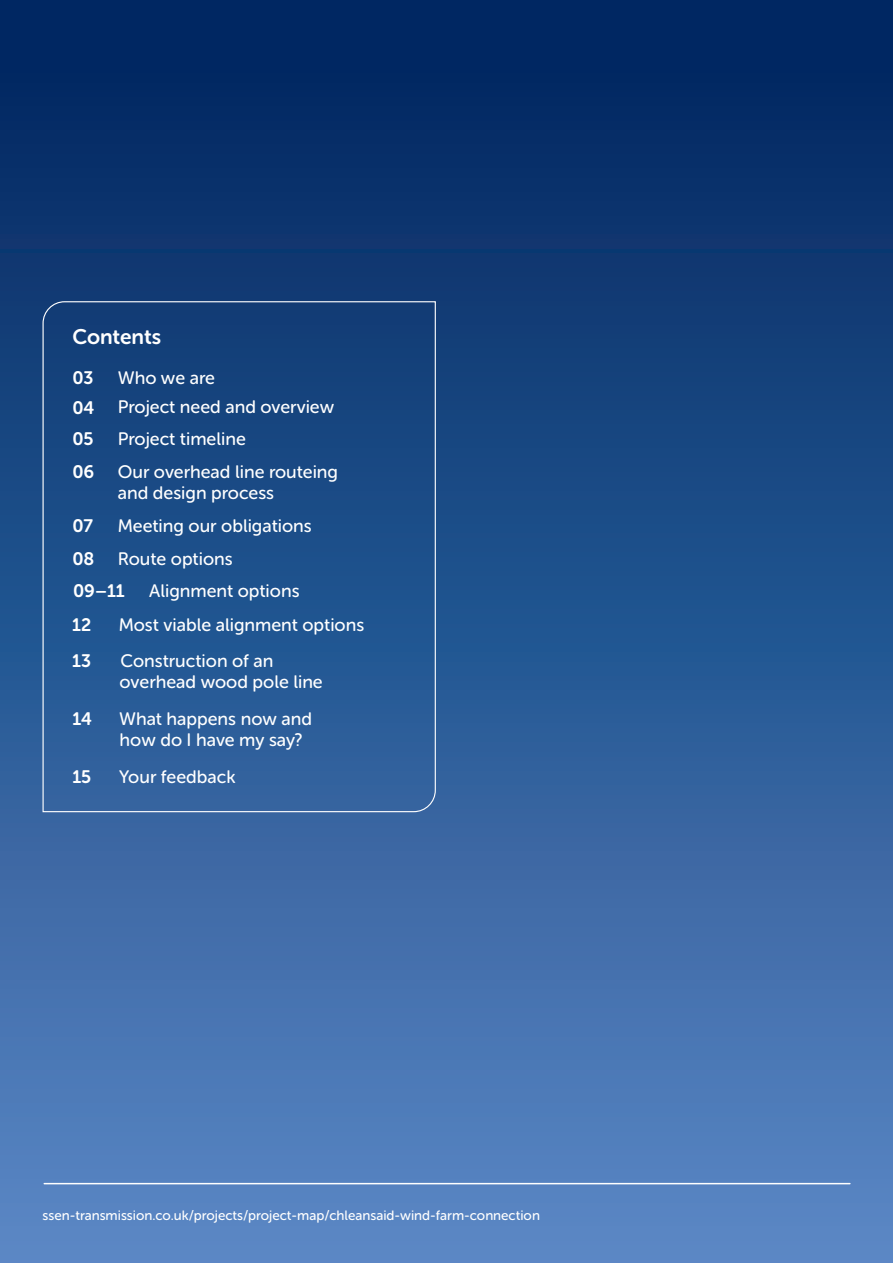
<style>
.page{position:relative;width:893px;height:1263px;background:#fff}
.page>*{position:absolute;margin:0;border:0;box-sizing:border-box;transform-origin:0 0}
.t1{font:21px "Museo Sans Rounded 700";letter-spacing:-.005em;color:#fff}
.Body__Mono{font:18px/21px "Museo Sans Rounded 500";color:#fff}
.Body__Mono-2{font:18px "Museo Sans Rounded 700";color:#fff}
.t2{font:13.5px "Museo Sans Rounded 500";color:#fff}
</style>
<div class="page">
<div style="left:0;top:0;width:893px;height:1263px;background:linear-gradient(to bottom,#00235c,#5a89c6)"></div>
<hr style="left:44px;top:1183px;width:806px;height:1px;background:#fff">
<svg style="left:42px;top:301px;width:394px;height:512px;background:#21518b"></svg>
<p class="t1" style="left:72px;top:325px;width:90px">Contents</p>
<p class="Body__Mono-2" style="left:72px;top:367px;width:23px">03</p>
<p class="Body__Mono" style="left:118px;top:367px;width:99px">Who we are</p>
<p class="Body__Mono" style="left:118px;top:397px;width:218px">Project need and overview</p>
<p class="Body__Mono" style="left:118px;top:428px;width:130px">Project timeline</p>
<p class="Body__Mono" style="left:118px;top:462px;width:222px">Our overhead line routeing and design process</p>
<p class="Body__Mono" style="left:118px;top:515px;width:195px">Meeting our obligations</p>
<p class="Body__Mono" style="left:118px;top:548px;width:116px">Route options</p>
<p class="Body__Mono" style="left:149px;top:581px;width:152px">Alignment options</p>
<p class="Body__Mono-2" style="left:72px;top:397px;width:24px">04</p>
<p class="Body__Mono-2" style="left:72px;top:429px;width:23px">05</p>
<p class="Body__Mono-2" style="left:72px;top:462px;width:24px">06</p>
<p class="Body__Mono-2" style="left:72px;top:516px;width:22px">07</p>
<p class="Body__Mono-2" style="left:72px;top:548px;width:24px">08</p>
<p class="Body__Mono-2" style="left:73px;top:581px;width:53px">09–11</p>
<p class="Body__Mono-2" style="left:72px;top:615px;width:21px">12</p>
<p class="Body__Mono" style="left:119px;top:615px;width:247px">Most viable alignment options</p>
<p class="Body__Mono-2" style="left:72px;top:651px;width:20px">13</p>
<p class="Body__Mono" style="left:120px;top:650px;width:154px">Construction of an</p>
<p class="Body__Mono" style="left:120px;top:671px;width:205px">overhead wood pole line</p>
<p class="Body__Mono-2" style="left:72px;top:708px;width:21px">14</p>
<p class="Body__Mono" style="left:119px;top:708px;width:194px">What happens now and</p>
<p class="Body__Mono" style="left:120px;top:729px;width:185px">how do I have my say?</p>
<p class="Body__Mono-2" style="left:72px;top:766px;width:20px">15</p>
<p class="Body__Mono" style="left:119px;top:766px;width:118px">Your feedback</p>
<p class="t2" style="left:43px;top:1208px;width:499px">ssen-transmission.co.uk/projects/project-map/chleansaid-wind-farm-connection</p>
</div>
